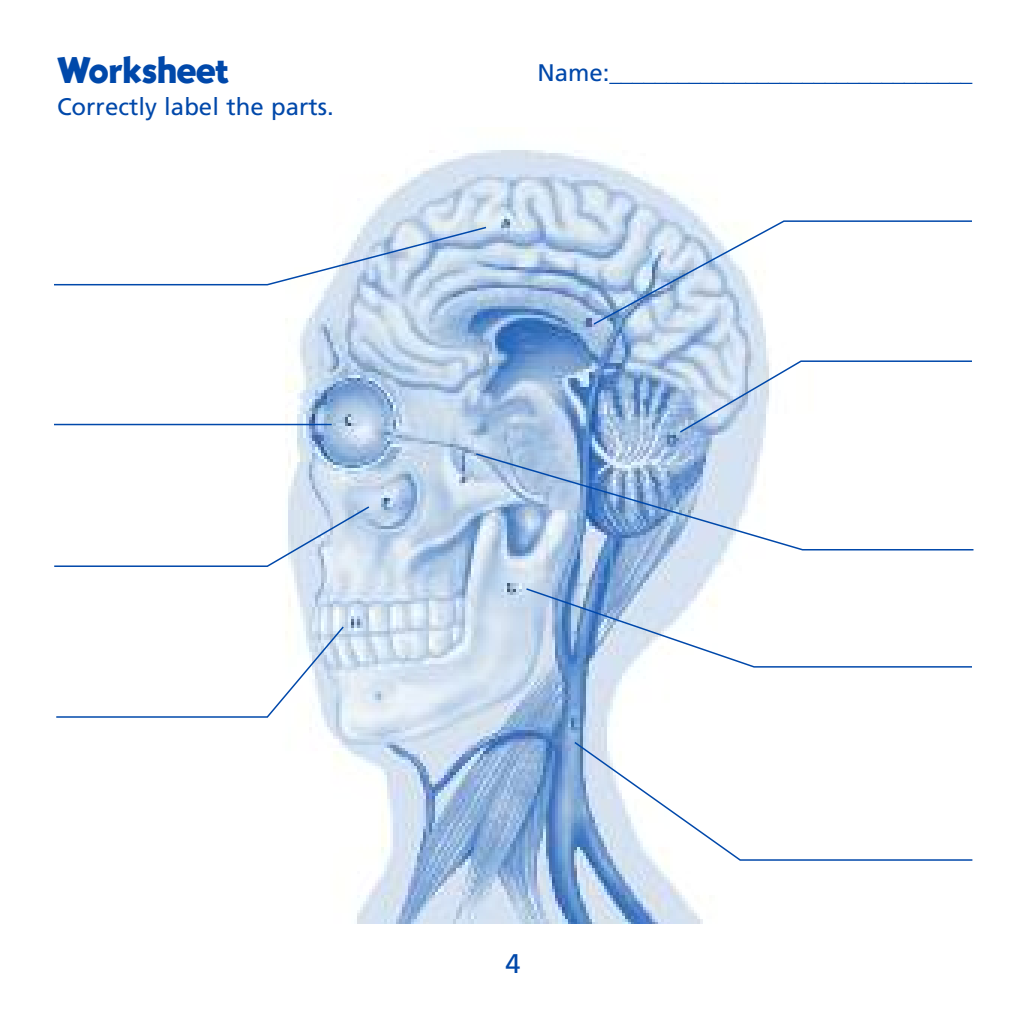
<style>
.page{position:relative;width:1026px;height:1026px;background:#fff}
.page>*{position:absolute;margin:0;border:0;box-sizing:border-box;transform-origin:0 0}
.t1{font:39px "BB Gothic";color:#0048aa}
.t2{font:27px "Frutiger";color:#0048aa}
.t3{font:24px "Frutiger";color:#0048aa}
</style>
<div class="page">
<img style="left:237px;top:150px;width:532px;height:773px">
<svg style="left:54px;top:226px;width:434px;height:60px"></svg>
<svg style="left:678px;top:360px;width:294px;height:74px"></svg>
<svg style="left:474px;top:452px;width:500px;height:99px"></svg>
<hr style="left:54px;top:424px;width:278px;height:1px;background:#0048aa">
<svg style="left:56px;top:625px;width:289px;height:93px"></svg>
<svg style="left:54px;top:505px;width:317px;height:63px"></svg>
<svg style="left:573px;top:740px;width:400px;height:122px"></svg>
<svg style="left:525px;top:587px;width:447px;height:81px"></svg>
<svg style="left:592px;top:220px;width:380px;height:106px"></svg>
<h1 class="t1" style="left:57px;top:56px;width:174px">Worksheet</h1>
<p class="t3" style="left:57px;top:97px;width:278px">Correctly label the parts.</p>
<p class="t3" style="left:537px;top:63px;width:437px">Name:________________________________</p>
<p class="t2" style="left:505px;top:953px;width:17px">4</p>
</div>
